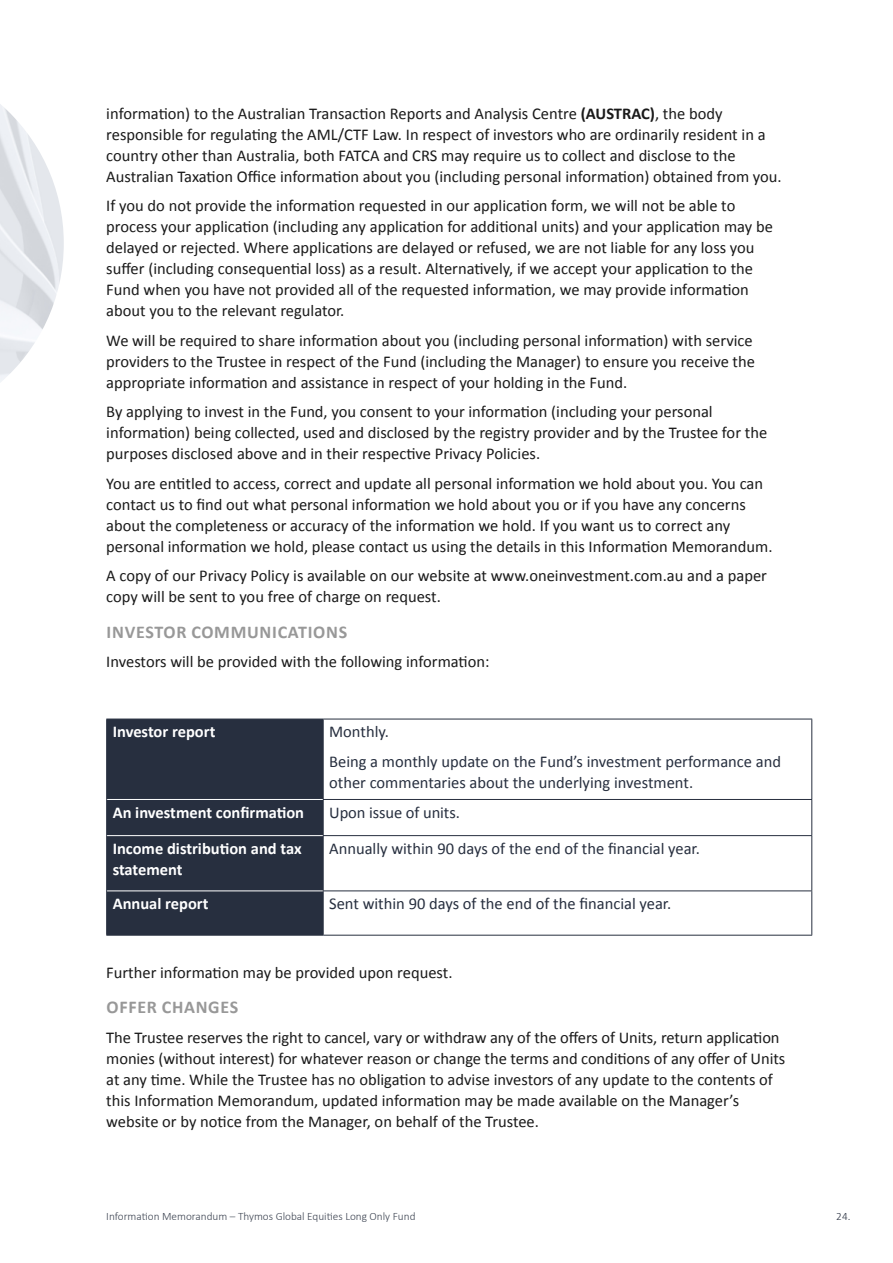
<style>
.page{position:relative;width:893px;height:1263px;background:#fff}
.page>*{position:absolute;margin:0;border:0;box-sizing:border-box;transform-origin:0 0}
.t1{font:700 18px "Calibri";letter-spacing:.04em;color:#989898}
.t2{font:16.5px/21px "Calibri";color:#1a1a1a}
.t3{font:16.5px/29.5px "Calibri";color:#272f3f}
.t4{font:700 16.5px/21px "Calibri";color:#fff}
.t5{font:300 11.25px "Calibri";color:#3d4452}
.t6{font:300 11.25px "Calibri";color:#272f3f}
.s1{font-weight:700}
</style>
<div class="page">
<img style="left:0;top:104px;width:64px;height:278px">
<div style="left:107px;top:720px;width:216px;height:215px;background:#272f3f"></div>
<hr style="left:323px;top:719px;width:489px;height:1px;background:#272f3f">
<hr style="left:811px;top:719px;width:1px;height:80px;background:#272f3f">
<hr style="left:323px;top:799px;width:489px;height:1px;background:#272f3f">
<hr style="left:106px;top:719px;width:1px;height:80px;background:#272f3f">
<hr style="left:323px;top:719px;width:1px;height:80px;background:#272f3f">
<hr style="left:323px;top:800px;width:1px;height:35px;background:#272f3f">
<hr style="left:323px;top:836px;width:1px;height:54px;background:#272f3f">
<hr style="left:323px;top:891px;width:1px;height:44px;background:#272f3f">
<hr style="left:107px;top:799px;width:216px;height:1px;background:#fff">
<hr style="left:106px;top:799px;width:1px;height:37px;background:#272f3f">
<hr style="left:811px;top:800px;width:1px;height:35px;background:#272f3f">
<hr style="left:106px;top:836px;width:1px;height:55px;background:#272f3f">
<hr style="left:323px;top:835px;width:489px;height:1px;background:#272f3f">
<hr style="left:811px;top:836px;width:1px;height:54px;background:#272f3f">
<hr style="left:106px;top:891px;width:1px;height:44px;background:#272f3f">
<hr style="left:323px;top:890px;width:489px;height:1px;background:#272f3f">
<hr style="left:811px;top:891px;width:1px;height:44px;background:#272f3f">
<hr style="left:323px;top:935px;width:489px;height:1px;background:#272f3f">
<hr style="left:107px;top:835px;width:216px;height:1px;background:#fff">
<hr style="left:107px;top:890px;width:216px;height:1px;background:#fff">
<hr style="left:106px;top:935px;width:217px;height:1px;background:#272f3f">
<hr style="left:106px;top:719px;width:217px;height:1px;background:#272f3f">
<p class="t2" style="left:106px;top:103px;width:677px">information) to the Australian Transaction Reports and Analysis Centre <span class="s1">(AUSTRAC)</span>, the body responsible for regulating the AML/CTF Law. In respect of investors who are ordinarily resident in a country other than Australia, both FATCA and CRS may require us to collect and disclose to the Australian Taxation Office information about you (including personal information) obtained from you.</p>
<p class="t2" style="left:106px;top:195px;width:668px">If you do not provide the information requested in our application form, we will not be able to process your application (including any application for additional units) and your application may be delayed or rejected. Where applications are delayed or refused, we are not liable for any loss you suffer (including consequential loss) as a result. Alternatively, if we accept your application to the Fund when you have not provided all of the requested information, we may provide information about you to the relevant regulator.</p>
<p class="t2" style="left:106px;top:330px;width:650px">We will be required to share information about you (including personal information) with service providers to the Trustee in respect of the Fund (including the Manager) to ensure you receive the appropriate information and assistance in respect of your holding in the Fund.</p>
<p class="t2" style="left:106px;top:401px;width:662px">By applying to invest in the Fund, you consent to your information (including your personal information) being collected, used and disclosed by the registry provider and by the Trustee for the purposes disclosed above and in their respective Privacy Policies.</p>
<p class="t2" style="left:106px;top:473px;width:668px">You are entitled to access, correct and update all personal information we hold about you. You can contact us to find out what personal information we hold about you or if you have any concerns about the completeness or accuracy of the information we hold. If you want us to correct any personal information we hold, please contact us using the details in this Information Memorandum.</p>
<p class="t2" style="left:106px;top:565px;width:662px">A copy of our Privacy Policy is available on our website at www.oneinvestment.com.au and a paper copy will be sent to you free of charge on request.</p>
<p class="t1" style="left:107px;top:625px;width:242px">INVESTOR COMMUNICATIONS</p>
<p class="t2" style="left:106px;top:651px;width:385px">Investors will be provided with the following information:</p>
<p class="t4" style="left:113px;top:722px;width:104px">Investor report</p>
<p class="t3" style="left:329px;top:717px;width:453px">Monthly.<br>Being a monthly update on the Fund’s investment performance and</p>
<p class="t3" style="left:329px;top:768px;width:365px">other commentaries about the underlying investment.</p>
<p class="t4" style="left:113px;top:802px;width:193px">An investment confirmation</p>
<p class="t3" style="left:329px;top:798px;width:132px">Upon issue of units.</p>
<p class="t4" style="left:113px;top:838px;width:190px">Income distribution and tax statement</p>
<p class="t3" style="left:329px;top:834px;width:372px">Annually within 90 days of the end of the financial year.</p>
<p class="t4" style="left:113px;top:894px;width:97px">Annual report</p>
<p class="t3" style="left:329px;top:889px;width:344px">Sent within 90 days of the end of the financial year.</p>
<p class="t2" style="left:106px;top:962px;width:348px">Further information may be provided upon request.</p>
<p class="t1" style="left:107px;top:1000px;width:133px">OFFER CHANGES</p>
<p class="t2" style="left:106px;top:1027px;width:680px">The Trustee reserves the right to cancel, vary or withdraw any of the offers of Units, return application monies (without interest) for whatever reason or change the terms and conditions of any offer of Units at any time. While the Trustee has no obligation to advise investors of any update to the contents of this Information Memorandum, updated information may be made available on the Manager’s website or by notice from the Manager, on behalf of the Trustee.</p>
<p class="t5" style="left:106px;top:1210px;width:311px">Information Memorandum – Thymos Global Equities Long Only Fund</p>
<p class="t6" style="left:836px;top:1212px;width:16px">24.</p>
</div>
